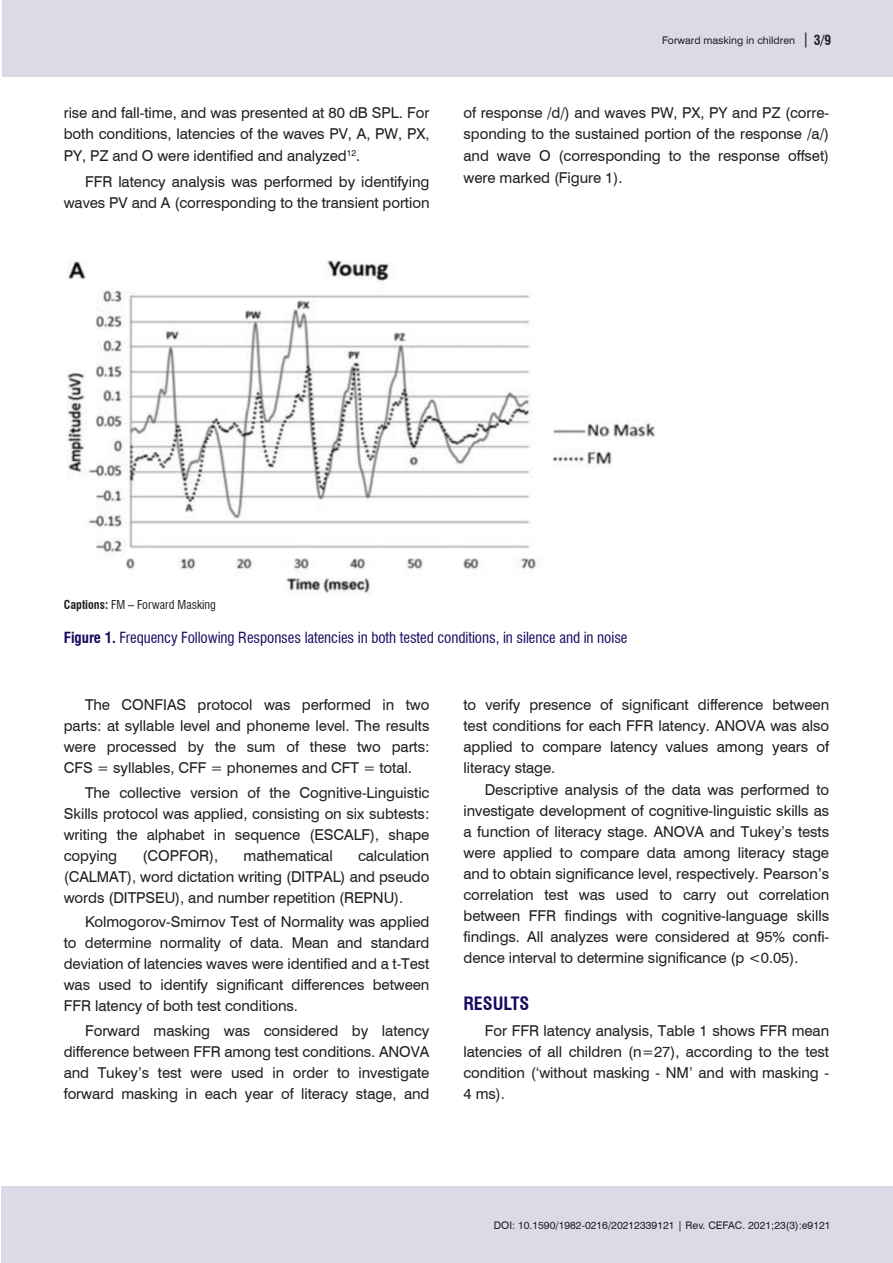
<style>
.page{position:relative;width:893px;height:1263px;background:#fff}
.page>*{position:absolute;margin:0;border:0;box-sizing:border-box;transform-origin:0 0}
.Nivel_1{font:700 condensed 18px "Swiss 721 BT";color:#18085f}
.Corpo_do_texto_INGL{font:15px/21px "Swiss 721 BT";letter-spacing:-.005em;color:#231f20;text-align:justify}
.Titulo_tabelas_e_gr{font:condensed 15px "Swiss 721 BT";letter-spacing:-.005em;color:#18085f}
.Legendas{font:condensed 12px "Swiss 721 BT";color:#231f20}
.t1{font:10.5px "Swiss 721 BT";color:#231f20}
.s1{font-size:15px}
.s2{font-weight:700;font-stretch:condensed;font-size:13.5px}
.s3{font-weight:700}
</style>
<div class="page">
<div style="left:1px;top:1186px;width:892px;height:77px;background:#dcdae7"></div>
<div style="left:2px;top:0;width:891px;height:77px;background:#dcdae7"></div>
<img style="left:67px;top:260px;width:589px;height:334px">
<p class="Corpo_do_texto_INGL" style="left:64px;top:101px;width:367px;line-height:21.6px">rise and fall-time, and was presented at 80 dB SPL. For both conditions, latencies of the waves PV, A, PW, PX, PY, PZ and O were identified and analyzed<sup>12</sup>.</p>
<p class="Corpo_do_texto_INGL" style="left:64px;top:170px;width:367px;line-height:21.6px;text-align:right">FFR latency analysis was performed by identifying waves PV and A (corresponding to the transient portion</p>
<p class="t1" style="left:662px;top:33px;width:171px">Forward masking in children <span class="s1">|</span> <span class="s2">3/9</span></p>
<p class="Corpo_do_texto_INGL" style="left:463px;top:101px;width:367px;line-height:21.6px">of response /d/) and waves PW, PX, PY and PZ (corre&shy;sponding to the sustained portion of the response /a/) and wave O (corresponding to the response offset) were marked (Figure 1).</p>
<p class="Legendas" style="left:64px;top:597px;width:154px"><span class="s3">Captions:</span> FM – Forward Masking</p>
<p class="Titulo_tabelas_e_gr" style="left:64px;top:628px;width:565px"><span class="s3">Figure 1.</span> Frequency Following Responses latencies in both tested conditions, in silence and in noise</p>
<p class="Corpo_do_texto_INGL" style="left:64px;top:694px;width:367px;text-indent:21px">The CONFIAS protocol was performed in two parts: at syllable level and phoneme level. The results were processed by the sum of these two parts:<br>CFS = syllables, CFF = phonemes and CFT = total.</p>
<p class="Corpo_do_texto_INGL" style="left:64px;top:781px;width:367px;text-indent:21px">The collective version of the Cognitive-Linguistic Skills protocol was applied, consisting on six subtests: writing the alphabet in sequence (ESCALF), shape copying</p>
<p class="Corpo_do_texto_INGL" style="left:143px;top:844px;width:77px">(COPFOR),</p>
<p class="Corpo_do_texto_INGL" style="left:244px;top:844px;width:91px">mathematical</p>
<p class="Corpo_do_texto_INGL" style="left:64px;top:844px;width:367px;text-indent:294px">calculation (CALMAT), word dictation writing (DITPAL) and pseudo words (DITPSEU), and number repetition (REPNU).</p>
<p class="Corpo_do_texto_INGL" style="left:64px;top:911px;width:367px;text-indent:21px">Kolmogorov-Smirnov Test of Normality was applied to determine normality of data. Mean and standard deviation of latencies waves were identified and a t-Test was used to identify significant differences between FFR latency of both test conditions.</p>
<p class="Corpo_do_texto_INGL" style="left:64px;top:1019px;width:367px;text-indent:21px">Forward masking was considered by latency difference between FFR among test conditions. ANOVA and Tukey’s test were used in order to investigate forward masking in each year of literacy stage, and</p>
<p class="Corpo_do_texto_INGL" style="left:463px;top:694px;width:367px">to verify presence of significant difference between test conditions for each FFR latency. ANOVA was also applied to compare latency values among years of literacy stage.</p>
<p class="Corpo_do_texto_INGL" style="left:463px;top:778px;width:367px;text-indent:21px">Descriptive analysis of the data was performed to investigate development of cognitive-linguistic skills as a function of literacy stage. ANOVA and Tukey’s tests were applied to compare data among literacy stage and to obtain significance level, respectively. Pearson’s correlation test was used to carry out correlation between FFR findings with cognitive-language skills findings. All analyzes were considered at 95% confi&shy;dence interval to determine significance (p &lt;0.05).</p>
<p class="Nivel_1" style="left:463px;top:993px;width:67px">RESULTS</p>
<p class="Corpo_do_texto_INGL" style="left:463px;top:1019px;width:367px;text-indent:21px">For FFR latency analysis, Table 1 shows FFR mean latencies of all children (n=27), according to the test condition (‘without masking - NM’ and with masking - 4 ms).</p>
<p class="t1" style="left:494px;top:1218px;width:338px">DOI: 10.1590/1982-0216/20212339121 | Rev. CEFAC. 2021;23(3):e9121</p>
</div>
